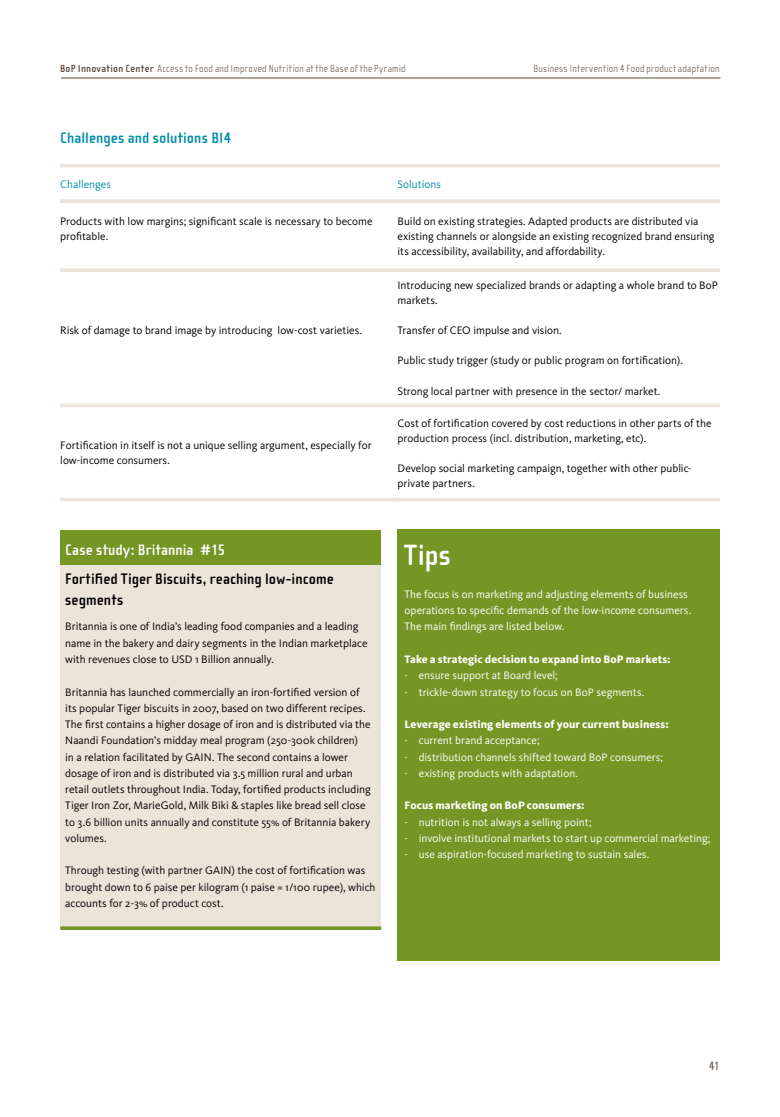
<style>
.page{position:relative;width:780px;height:1117px;background:#fff}
.page>*{position:absolute;margin:0;border:0;box-sizing:border-box;transform-origin:0 0}
.t1{font:700 30px "Cholla Sans OT";color:#fff}
.t2{font:700 15.62px/21.2px "Cholla Sans OT";letter-spacing:.01em;color:#000}
.t3{font:700 15.62px "Cholla Sans OT";color:#008da8}
.t4{font:700 15.62px "Cholla Sans OT";letter-spacing:.01em;color:#fff}
.t5{font:12.5px "Cholla Sans OT";color:#5f4b3f}
.t6{font:11.25px/16.2px "Kievit";color:#000}
.t7{font:11.25px/16.2px "Kievit";color:#fff}
.t8{font:800 11.25px "Kievit";letter-spacing:.005em;color:#fff}
.t9{font:11.25px "Kievit";color:#008da8}
.t10{font:100 10.62px "Cholla Sans OT";letter-spacing:.03em;color:#5f4b3f}
.s1{font-weight:700}
</style>
<div class="page">
<hr style="left:61px;top:78px;width:659px;height:1px;background:#5f4b3f">
<hr style="left:60px;top:164px;width:337px;height:3px;background:#eae4d9">
<hr style="left:397px;top:164px;width:322px;height:3px;background:#eae4d9">
<hr style="left:60px;top:199px;width:337px;height:4px;background:#eae4d9">
<hr style="left:397px;top:199px;width:322px;height:4px;background:#eae4d9">
<svg style="left:60px;top:268px;width:337px;height:4px"></svg>
<svg style="left:397px;top:268px;width:322px;height:4px"></svg>
<svg style="left:60px;top:403px;width:337px;height:4px"></svg>
<svg style="left:397px;top:403px;width:322px;height:4px"></svg>
<hr style="left:60px;top:498px;width:337px;height:3px;background:#eae4d9">
<hr style="left:397px;top:498px;width:322px;height:3px;background:#eae4d9">
<div style="left:60px;top:530px;width:321px;height:35px;background:#759625"></div>
<div style="left:60px;top:565px;width:321px;height:362px;background:#eae4d9"></div>
<hr style="left:60px;top:926px;width:321px;height:3px;background:#759625">
<div style="left:397px;top:529px;width:322px;height:431px;background:#759625"></div>
<p class="t10" style="left:60px;top:62px;width:347px"><span class="s1">BoP Innovation Center</span> Access to Food and Improved Nutrition at the Base of the Pyramid</p>
<p class="t10" style="left:533px;top:63px;width:188px">Business Intervention 4 Food product adaptation</p>
<h2 class="t3" style="left:60px;top:129px;width:172px">Challenges and solutions BI4</h2>
<p class="t9" style="left:60px;top:177px;width:52px">Challenges</p>
<p class="t9" style="left:397px;top:177px;width:45px">Solutions</p>
<p class="t6" style="left:60px;top:213px;width:314px;line-height:15px">Products with low margins; significant scale is necessary to become profitable.</p>
<p class="t6" style="left:397px;top:213px;width:318px;line-height:15px">Build on existing strategies. Adapted products are distributed via existing channels or alongside an existing recognized brand ensuring its accessibility, availability, and affordability.</p>
<p class="t6" style="left:60px;top:322px;width:303px">Risk of damage to brand image by introducing low-cost varieties.</p>
<p class="t6" style="left:60px;top:437px;width:313px;line-height:15px">Fortification in itself is not a unique selling argument, especially for low-income consumers.</p>
<h2 class="t4" style="left:65px;top:541px;width:161px">Case study: Britannia #15</h2>
<h2 class="t2" style="left:65px;top:568px;width:270px">Fortified Tiger Biscuits, reaching low-income segments</h2>
<p class="t6" style="left:65px;top:618px;width:304px">Britannia is one of India’s leading food companies and a leading name in the bakery and dairy segments in the Indian marketplace with revenues close to USD 1 Billion annually.</p>
<p class="t6" style="left:65px;top:683px;width:307px">Britannia has launched commercially an iron-fortified version of its popular Tiger biscuits in 2007, based on two different recipes.<br>The first contains a higher dosage of iron and is distributed via the Naandi Foundation’s midday meal program (250-300k children)<br>in a relation facilitated by GAIN. The second contains a lower dosage of iron and is distributed via 3.5 million rural and urban retail outlets throughout India. Today, fortified products including Tiger Iron Zor, MarieGold, Milk Biki &amp; staples like bread sell close to 3.6 billion units annually and constitute 55% of Britannia bakery volumes.</p>
<p class="t6" style="left:65px;top:862px;width:312px">Through testing (with partner GAIN) the cost of fortification was brought down to 6 paise per kilogram (1 paise = 1/100 rupee), which accounts for 2-3% of product cost.</p>
<p class="t6" style="left:397px;top:278px;width:322px;line-height:15px">Introducing new specialized brands or adapting a whole brand to BoP markets.</p>
<p class="t6" style="left:397px;top:322px;width:166px">Transfer of CEO impulse and vision.</p>
<p class="t6" style="left:397px;top:352px;width:287px">Public study trigger (study or public program on fortification).</p>
<p class="t6" style="left:397px;top:382px;width:264px">Strong local partner with presence in the sector/ market.</p>
<p class="t6" style="left:397px;top:415px;width:315px;line-height:15px">Cost of fortification covered by cost reductions in other parts of the production process (incl. distribution, marketing, etc).</p>
<p class="t6" style="left:397px;top:460px;width:295px;line-height:15px">Develop social marketing campaign, together with other public&shy;private partners.</p>
<h1 class="t1" style="left:404px;top:539px;width:48px">Tips</h1>
<p class="t7" style="left:404px;top:585px;width:288px">The focus is on marketing and adjusting elements of business operations to specific demands of the low-income consumers.<br>The main findings are listed below.</p>
<p class="t8" style="left:404px;top:652px;width:267px">Take a strategic decision to expand into BoP markets:</p>
<p class="t7" style="left:404px;top:667px;width:155px">- ensure support at Board level;</p>
<p class="t7" style="left:404px;top:683px;width:241px">- trickle-down strategy to focus on BoP segments.</p>
<p class="t8" style="left:404px;top:717px;width:266px">Leverage existing elements of your current business:</p>
<p class="t7" style="left:404px;top:732px;width:136px">- current brand acceptance;</p>
<p class="t7" style="left:404px;top:748px;width:260px">- distribution channels shifted toward BoP consumers;</p>
<p class="t7" style="left:404px;top:764px;width:175px">- existing products with adaptation.</p>
<p class="t8" style="left:404px;top:798px;width:182px">Focus marketing on BoP consumers:</p>
<p class="t7" style="left:404px;top:813px;width:188px">- nutrition is not always a selling point;</p>
<p class="t7" style="left:404px;top:829px;width:307px">- involve institutional markets to start up commercial marketing;</p>
<p class="t7" style="left:404px;top:845px;width:246px">- use aspiration-focused marketing to sustain sales.</p>
<p class="t5" style="left:709px;top:1058px;width:12px">41</p>
</div>
